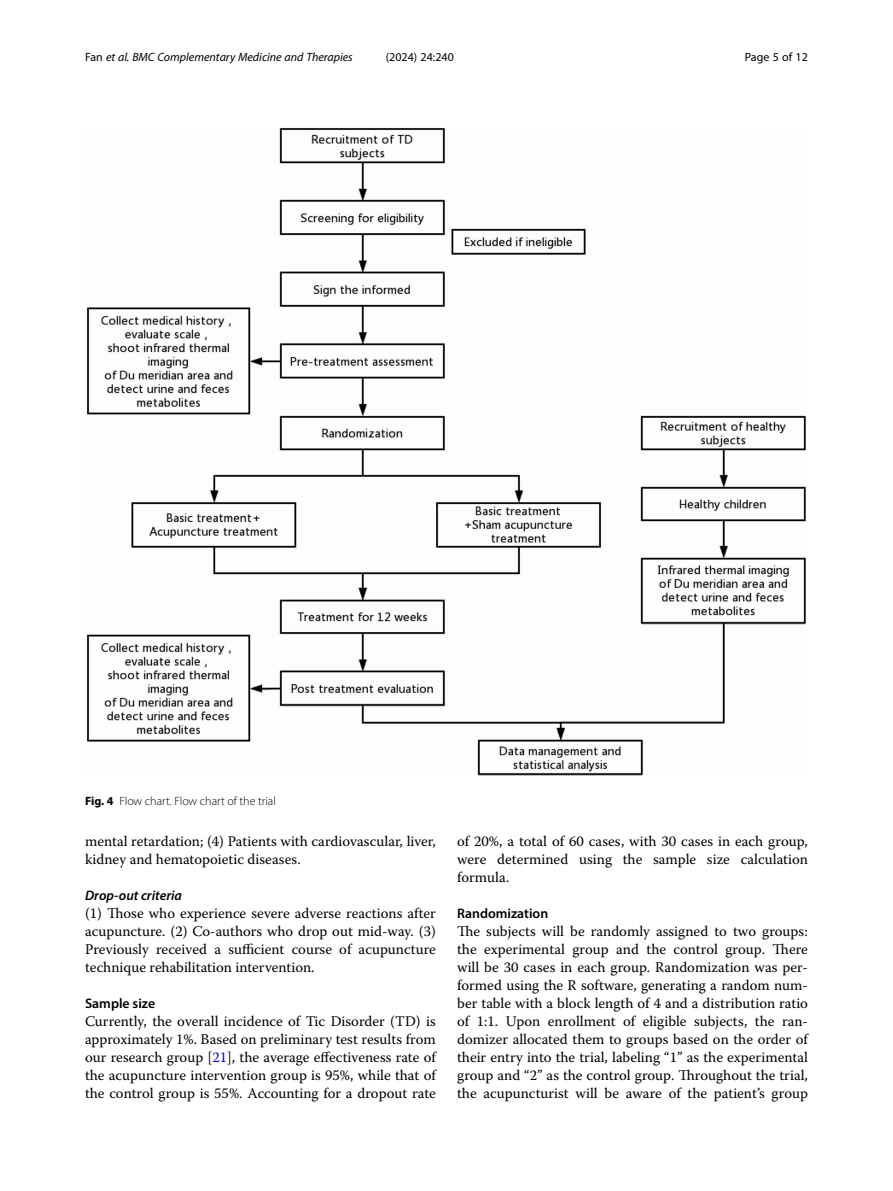
<style>
.page{position:relative;width:893px;height:1191px;background:#fff}
.page>*{position:absolute;margin:0;border:0;box-sizing:border-box;transform-origin:0 0}
.Body_Text{font:14.7px/18px "Warnock Pro";color:#000;text-align:justify}
.Head_2{font:600 13.8px "Myriad Pro";color:#000}
.Head_3{font:italic 600 13.8px "Myriad Pro";color:#000}
.t1{font:italic 12px "Myriad Pro";color:#000}
.Figure_Caption{font:300 12px "Myriad Pro";color:#000}
.t2{font:12px "Myriad Pro";color:#000}
.s1{font-style:normal}
.s2{font-weight:700}
.s3{color:#00f}
</style>
<div class="page">
<img style="left:87px;top:128px;width:719px;height:648px">
<p class="t1" style="left:85px;top:50px;width:269px"><span class="s1">Fan</span> et al. BMC Complementary Medicine and Therapies</p>
<p class="t2" style="left:386px;top:50px;width:70px">(2024) 24:240</p>
<p class="t2" style="left:745px;top:50px;width:65px">Page 5 of 12</p>
<p class="Figure_Caption" style="left:85px;top:793px;width:192px"><span class="s2">Fig. 4</span> Flow chart. Flow chart of the trial</p>
<p class="Body_Text" style="left:85px;top:832px;width:352px">mental retardation; (4) Patients with cardiovascular, liver, kidney and hematopoietic diseases.</p>
<p class="Head_3" style="left:85px;top:887px;width:98px">Drop-out criteria</p>
<p class="Body_Text" style="left:85px;top:904px;width:352px">(1) Those who experience severe adverse reactions after acupuncture. (2) Co-authors who drop out mid-way. (3)<br>Previously received a sufficient course of acupuncture technique rehabilitation intervention.</p>
<p class="Head_2" style="left:85px;top:995px;width:72px">Sample size</p>
<p class="Body_Text" style="left:85px;top:1012px;width:352px">Currently, the overall incidence of Tic Disorder (TD) is approximately 1%. Based on preliminary test results from our research group [<span class="s3">21</span>], the average effectiveness rate of the acupuncture intervention group is 95%, while that of the control group is 55%. Accounting for a dropout rate</p>
<p class="Body_Text" style="left:457px;top:832px;width:352px">of 20%, a total of 60 cases, with 30 cases in each group, were determined using the sample size calculation formula.</p>
<p class="Head_2" style="left:457px;top:905px;width:93px">Randomization</p>
<p class="Body_Text" style="left:457px;top:922px;width:352px">The subjects will be randomly assigned to two groups: the experimental group and the control group. There will be 30 cases in each group. Randomization was per&shy;formed using the R software, generating a random num&shy;ber table with a block length of 4 and a distribution ratio of 1:1. Upon enrollment of eligible subjects, the ran&shy;domizer allocated them to groups based on the order of their entry into the trial, labeling “1” as the experimental group and “2” as the control group. Throughout the trial, the acupuncturist will be aware of the patient’s group</p>
</div>
